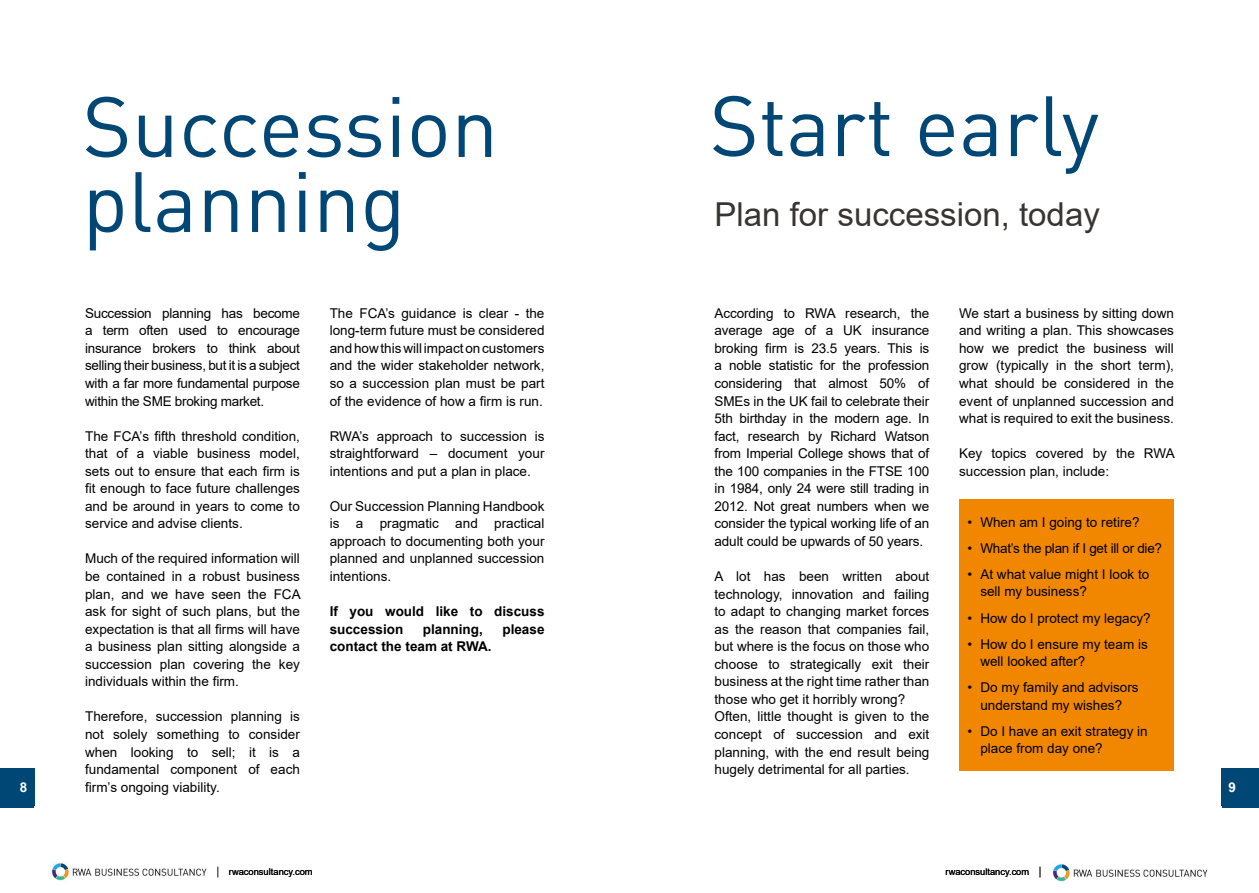
<style>
.page{position:relative;width:1259px;height:893px;background:#fff}
.page>*{position:absolute;margin:0;border:0;box-sizing:border-box;transform-origin:0 0}
.t1{font:84px/75px "DIN";color:#004775}
.t2{font:33px "Arial";color:#383431}
.t3{font:700 18px "Arial";color:#fff}
.t4{font:13.5px/17.5px "Arial";color:#000;text-align:justify}
.t5{font:700 13.5px/17.5px "Arial";color:#000}
.t6{font:13.5px "Arial";letter-spacing:-.02em;color:#000}
.t7{font:700 13.5px "Arial";color:#fff}
.t8{font:9.3px "Arial";color:#000}
.s1{font-size:11.4px}
</style>
<div class="page">
<img style="left:51px;top:863px;width:156px;height:18px">
<div style="left:1222px;top:771px;width:37px;height:37px;background:#004775"></div>
<img style="left:1052px;top:864px;width:156px;height:18px">
<div style="left:0;top:771px;width:34px;height:37px;background:#004775"></div>
<div style="left:0;top:769px;width:34px;height:37px;background:#004775"></div>
<div style="left:1222px;top:769px;width:37px;height:37px;background:#004775"></div>
<div style="left:959px;top:500px;width:215px;height:271px;background:#f18700"></div>
<h1 class="t1" style="left:82px;top:88px;width:417px">Succession planning</h1>
<h1 class="t1" style="left:709px;top:87px;width:391px">Start early</h1>
<h2 class="t2" style="left:714px;top:191px;width:387px">Plan for succession, today</h2>
<p class="t4" style="left:330px;top:304px;width:216px">The FCA’s guidance is clear - the long-term future must be considered and how this will impact on customers and the wider stakeholder network, so a succession plan must be part of the evidence of how a firm is run.</p>
<p class="t4" style="left:330px;top:427px;width:216px">RWA’s approach to succession is straightforward – document your intentions and put a plan in place.</p>
<p class="t4" style="left:330px;top:497px;width:216px">Our Succession Planning Handbook is a pragmatic and practical approach to documenting both your planned and unplanned succession intentions.</p>
<p class="t5" style="left:330px;top:603px;width:216px">If you would like to discuss succession</p>
<p class="t4" style="left:85px;top:304px;width:216px">Succession planning has become a term often used to encourage insurance brokers to think about selling their business, but it is a subject with a far more fundamental purpose within the SME broking market.</p>
<p class="t4" style="left:85px;top:427px;width:216px">The FCA’s fifth threshold condition, that of a viable business model, sets out to ensure that each firm is fit enough to face future challenges and be around in years to come to service and advise clients.</p>
<p class="t4" style="left:85px;top:550px;width:217px">Much of the required information will be contained in a robust business plan, and we have seen the FCA ask for sight of such plans, but the expectation is that all firms will have a business plan sitting alongside a succession plan covering the key individuals within the firm.</p>
<p class="t4" style="left:85px;top:708px;width:216px">Therefore, succession planning is not solely something to consider when looking to sell; it is a fundamental component of each firm’s ongoing viability.</p>
<p class="t4" style="left:959px;top:304px;width:216px">We start a business by sitting down and writing a plan. This showcases how we predict the business will grow (typically in the short term), what should be considered in the event of unplanned succession and what is required to exit the business.</p>
<p class="t4" style="left:959px;top:445px;width:217px">Key topics covered by the RWA succession plan, include:</p>
<p class="t4" style="left:967px;top:513px;width:173px">• When am I going to retire?</p>
<p class="t6" style="left:967px;top:539px;width:196px">• What’s the plan if I get ill or die?</p>
<p class="t4" style="left:980px;top:565px;width:170px;text-indent:-13px">• At what value might I look to sell my business?</p>
<p class="t4" style="left:967px;top:609px;width:185px">• How do I protect my legacy?</p>
<p class="t4" style="left:980px;top:635px;width:169px;text-indent:-13px">• How do I ensure my team is well looked after?</p>
<p class="t4" style="left:967px;top:679px;width:173px;text-align:center">• Do my family and advisors understand my wishes?</p>
<p class="t4" style="left:980px;top:722px;width:169px;text-indent:-13px">• Do I have an exit strategy in place from day one?</p>
<p class="t4" style="left:714px;top:304px;width:216px">According to RWA research, the average age of a UK insurance broking firm is 23.5 years. This is a noble statistic for the profession considering that almost 50% of SMEs in the UK fail to celebrate their 5th birthday in the modern age. In fact, research by Richard Watson from Imperial College shows that of the 100 companies in the FTSE 100 in 1984, only 24 were still trading in 2012. Not great numbers when we consider the typical working life of an adult could be upwards of 50 years.</p>
<p class="t4" style="left:714px;top:567px;width:216px;text-align:left">A lot has been written about technology, innovation and failing to adapt to changing market forces as the reason that companies fail, but where is the focus on those who choose to strategically exit their business at the right time rather than those who get it horribly wrong?<br>Often, little thought is given to the concept of succession and exit planning, with the end result being hugely detrimental for all parties.</p>
<p class="t5" style="left:423px;top:620px;width:62px">planning,</p>
<p class="t5" style="left:502px;top:620px;width:44px">please</p>
<p class="t5" style="left:330px;top:638px;width:163px">contact the team at RWA.</p>
<h3 class="t3" style="left:15px;top:777px;width:13px">8<sup>8</sup></h3>
<h3 class="t3" style="left:1230px;top:777px;width:12px">9</h3>
<p class="t7" style="left:1228px;top:778px;width:9px">9</p>
<p class="t8" style="left:216px;top:865px;width:98px"><span class="s1">|</span> rwaconsultancy.com</p>
<p class="t8" style="left:945px;top:866px;width:98px">rwaconsultancy.com <span class="s1">|</span></p>
</div>
